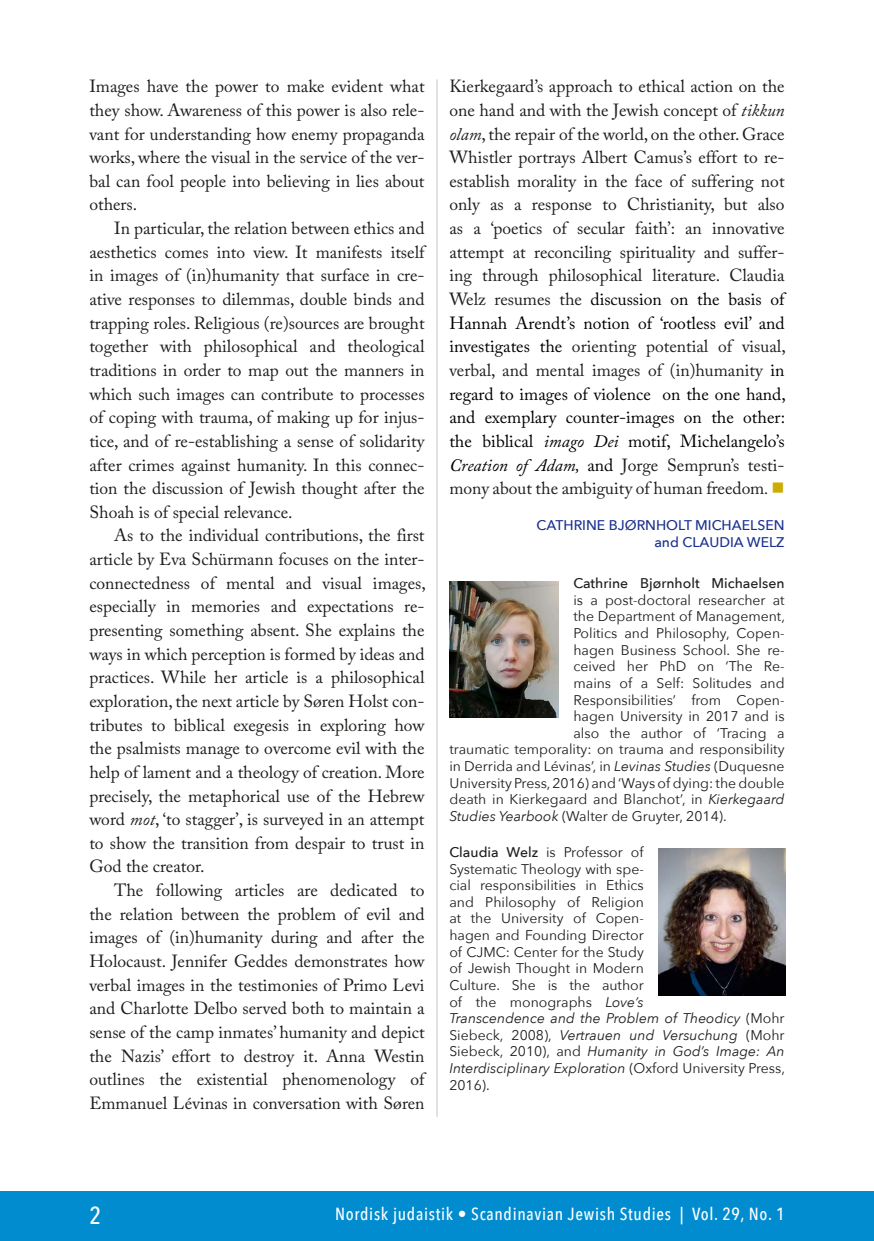
<style>
.page{position:relative;width:874px;height:1241px;background:#fff}
.page>*{position:absolute;margin:0;border:0;box-sizing:border-box;transform-origin:0 0}
.t1{font:500 24.5px "Avenir Next Condensed";color:#fff}
.t2{font:17.5px/23.6px "Adobe Caslon Pro";color:#1d1d1b}
.t3{font:500 17.5px "Avenir Next Condensed";letter-spacing:.04em;color:#fff}
.t4{font:14px/16.6px "Avenir Next";color:#1d1d1b}
.t5{font:500 14px/16.6px "Avenir Next";color:#1b318f;text-align:right}
.t6{font:500 14px "Avenir Next";color:#1d1d1b}
.s1{font-style:italic}
.s2{color:#000}
.s3{color:#202020}
.s4{font-style:italic;color:#000}
.s5{color:#cbac00}
.s6{font-weight:500}
</style>
<div class="page">
<div style="left:0;top:1191px;width:873px;height:49px;background:#008ccf"></div>
<hr style="left:436px;top:79px;width:1px;height:1037px;background:#d0d0d0">
<img style="left:449px;top:581px;width:109px;height:136px">
<img style="left:658px;top:848px;width:127px;height:147px">
<p class="t2" style="left:89px;top:74px;width:336px;text-align:justify">Images have the power to make evident what they show. Awareness of this power is also rele&shy;vant for understanding how enemy propaganda works, where the visual in the service of the ver&shy;bal can fool people into believing in lies about others.</p>
<p class="t2" style="left:89px;top:216px;width:338px;text-indent:25px">In particular, the relation between ethics and aesthetics comes into view. It manifests itself in images of (in)humanity that surface in cre&shy;ative responses to dilemmas, double binds and trapping roles. Religious (re)sources are brought together with philosophical and theological traditions in order to map out the manners in which such images can contribute to processes of coping with trauma, of making up for injus&shy;tice, and of re-establishing a sense of solidarity after crimes against humanity. In this connec&shy;tion the discussion of Jewish thought after the Shoah is of special relevance.</p>
<p class="t2" style="left:89px;top:523px;width:338px;text-indent:25px">As to the individual contributions, the first article by Eva Schürmann focuses on the inter&shy;connectedness of mental and visual images, especially in memories and expectations re-- presenting something absent. She explains the ways in which perception is formed by ideas and practices. While her article is a philosophical exploration, the next article by Søren Holst con&shy;tributes to biblical exegesis in exploring how the psalmists manage to overcome evil with the help of lament and a theology of creation. More precisely, the metaphorical use of the Hebrew word <span class="s1">mot</span>, ‘to stagger’, is surveyed in an attempt to show the transition from despair to trust in God the creator.</p>
<p class="t2" style="left:89px;top:878px;width:338px;text-indent:25px">The following articles are dedicated to the relation between the problem of evil and images of (in)humanity during and after the Holocaust. Jennifer Geddes demonstrates how verbal images in the testimonies of Primo Levi and Charlotte Delbo served both to maintain a sense of the camp inmates’ humanity and depict the Nazis’ effort to destroy it. Anna Westin outlines the existential phenomenology of Emmanuel Lévinas in conversation with Søren</p>
<p class="t2" style="left:449px;top:74px;width:338px">Kierkegaard’s approach to ethical action on the one hand and with the Jewish concept of <span class="s1">tikkun olam</span>, the repair of the world, on the other. Grace Whistler portrays Albert Camus’s effort to re&shy;establish morality in the face of suffering not only as a response to Christianity, but also as a ‘poetics of secular faith’: an innovative attempt at reconciling spirituality and suffer&shy;ing through philosophical literature. Claudia Welz resumes the <span class="s2">discussion on the basis of Hannah Arendt’s notion of ‘rootless evil’ and investigates the</span> <span class="s3">orienting potential of visual, verbal, and mental images of (in)humanity</span> <span class="s2">in regard to images of violence on the one hand, and exemplary counter-images on the other: the biblical</span> <span class="s4">imago Dei</span> <span class="s2">motif, Michelangelo’s </span><span class="s4">Creation of Adam,</span> <span class="s2">and</span> Jorge Semprun’s testi&shy;mony about the ambiguity of human freedom<span class="s1">.</span> <span class="s5">■</span></p>
<p class="t5" style="left:536px;top:516px;width:249px">CATHRINE BJØRNHOLT MICHAELSEN and CLAUDIA WELZ</p>
<p class="t6" style="left:573px;top:571px;width:212px">Cathrine Bjørnholt Michaelsen</p>
<p class="t4" style="left:573px;top:591px;width:212px">is a post-doctoral researcher at</p>
<p class="t4" style="left:573px;top:607px;width:213px">the Department of Management,</p>
<p class="t4" style="left:573px;top:624px;width:211px">Politics and Philosophy, Copen-</p>
<p class="t4" style="left:573px;top:640px;width:212px">hagen Business School. She re-</p>
<p class="t4" style="left:573px;top:657px;width:212px">ceived her PhD on ‘The Re-</p>
<p class="t4" style="left:573px;top:674px;width:212px">mains of a Self: Solitudes and</p>
<p class="t4" style="left:573px;top:690px;width:211px">Responsibilities’ from Copen-</p>
<p class="t4" style="left:573px;top:707px;width:212px">hagen University in 2017 and is</p>
<p class="t4" style="left:573px;top:724px;width:212px">also the author of ‘Tracing a</p>
<p class="t4" style="left:449px;top:740px;width:336px">traumatic temporality: on trauma and responsibility</p>
<p class="t4" style="left:449px;top:757px;width:336px">in Derrida and Lévinas’, in <span class="s1">Levinas Studies</span> (Duquesne</p>
<p class="t4" style="left:449px;top:773px;width:336px">University Press, 2016) and ‘Ways of dying: the double</p>
<p class="t4" style="left:449px;top:790px;width:336px">death in Kierkegaard and Blanchot’, in <span class="s1">Kierkegaard</span></p>
<p class="t4" style="left:449px;top:807px;width:278px"><span class="s1">Studies Yearbook</span> (Walter de Gruyter, 2014).</p>
<p class="t4" style="left:449px;top:843px;width:337px"><span class="s6">Claudia Welz</span> is Professor of<br>Systematic Theology with spe-<br>cial responsibilities in Ethics<br>and Philosophy of Religion<br>at the University of Copen-<br>hagen and Founding Director<br>of CJMC: Center for the Study<br>of Jewish Thought in Modern<br>Culture. She is the author<br>of the monographs <span class="s1">Love’s<br>Transcendence and the Problem of Theodicy</span> (Mohr<br>Siebeck, 2008), <span class="s1">Vertrauen und Versuchung</span> (Mohr<br>Siebeck, 2010), and <span class="s1">Humanity in God’s Image: An<br>Interdisciplinary Exploration</span> (Oxford University Press,<br>2016).</p>
<h1 class="t1" style="left:89px;top:1200px;width:13px">2</h1>
<p class="t3" style="left:335px;top:1202px;width:450px">Nordisk judaistik • Scandinavian Jewish Studies | Vol. 29, No. 1</p>
</div>
